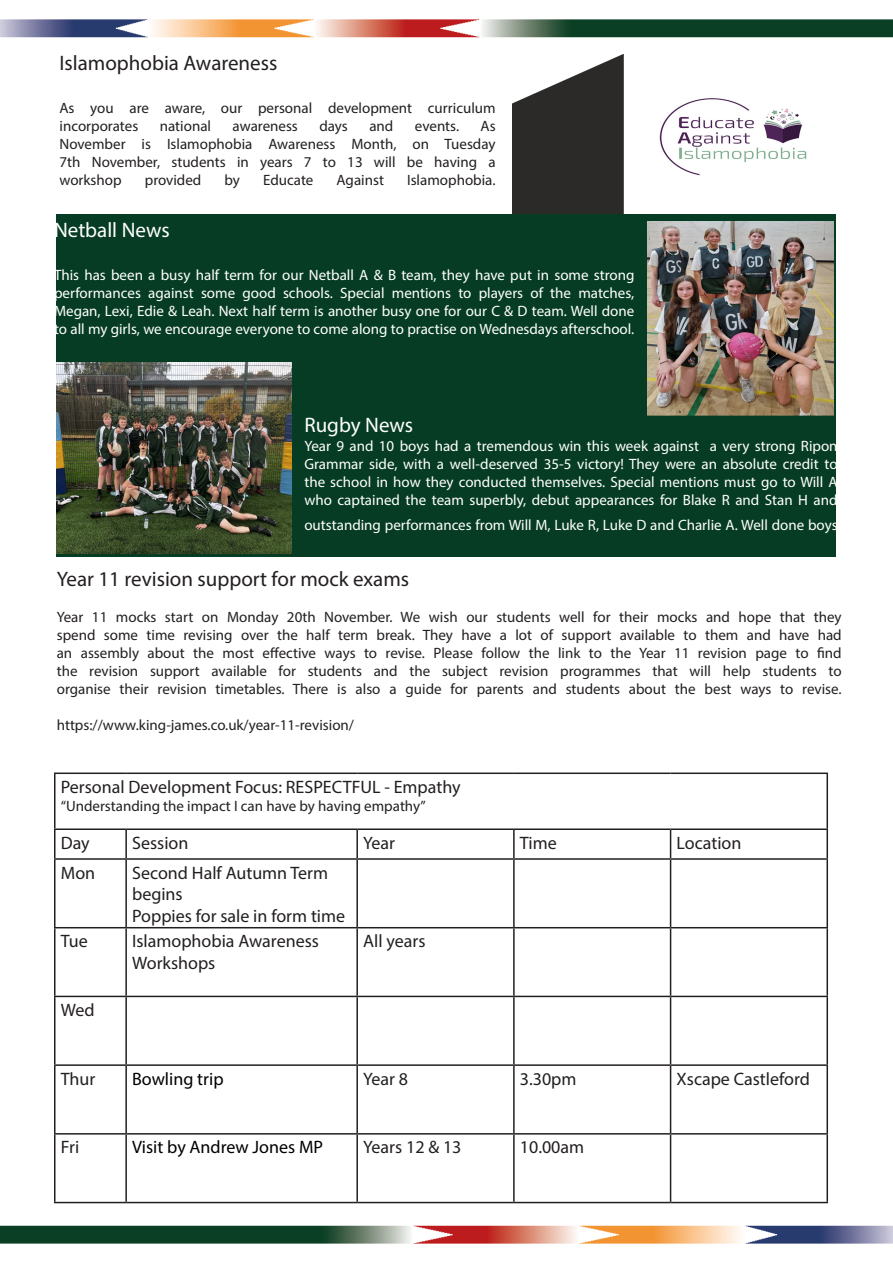
<style>
.page{position:relative;width:893px;height:1263px;background:#fff}
.page>*{position:absolute;margin:0;border:0;box-sizing:border-box;transform-origin:0 0}
.t1{font:21px "Myriad Pro";color:#231f20}
.t2{font:21px "Myriad Pro";color:#fff}
.t3{font:18px/21.6px "Myriad Pro";color:#231f20}
.t4{font:18px "Myriad Pro";color:#000}
.t5{font:15px/18px "Myriad Pro";color:#231f20;text-align:justify}
.t6{font:15px/18px "Myriad Pro";color:#fff;text-align:justify}
</style>
<div class="page">
<img style="left:0;top:1225px;width:893px;height:19px">
<img style="left:0;top:19px;width:893px;height:19px">
<hr style="left:54px;top:772px;width:72px;height:2px;background:#231f20">
<hr style="left:54px;top:774px;width:2px;height:54px;background:#231f20">
<hr style="left:126px;top:772px;width:231px;height:2px;background:#231f20">
<hr style="left:357px;top:772px;width:157px;height:2px;background:#231f20">
<hr style="left:514px;top:772px;width:157px;height:2px;background:#231f20">
<hr style="left:671px;top:772px;width:157px;height:2px;background:#231f20">
<hr style="left:826px;top:774px;width:2px;height:54px;background:#231f20">
<hr style="left:54px;top:828px;width:72px;height:2px;background:#231f20">
<hr style="left:54px;top:830px;width:2px;height:28px;background:#231f20">
<hr style="left:126px;top:828px;width:231px;height:2px;background:#231f20">
<hr style="left:125px;top:830px;width:2px;height:28px;background:#231f20">
<hr style="left:357px;top:828px;width:157px;height:2px;background:#231f20">
<hr style="left:356px;top:830px;width:2px;height:28px;background:#231f20">
<hr style="left:514px;top:828px;width:157px;height:2px;background:#231f20">
<hr style="left:513px;top:830px;width:2px;height:28px;background:#231f20">
<hr style="left:671px;top:828px;width:157px;height:2px;background:#231f20">
<svg style="left:670px;top:830px;width:1px;height:28px"></svg>
<hr style="left:826px;top:830px;width:2px;height:28px;background:#231f20">
<hr style="left:54px;top:858px;width:72px;height:2px;background:#231f20">
<hr style="left:54px;top:860px;width:2px;height:67px;background:#231f20">
<hr style="left:126px;top:858px;width:231px;height:2px;background:#231f20">
<hr style="left:125px;top:860px;width:2px;height:67px;background:#231f20">
<hr style="left:357px;top:858px;width:157px;height:2px;background:#231f20">
<hr style="left:356px;top:860px;width:2px;height:67px;background:#231f20">
<hr style="left:514px;top:858px;width:157px;height:2px;background:#231f20">
<hr style="left:513px;top:860px;width:2px;height:67px;background:#231f20">
<hr style="left:671px;top:858px;width:157px;height:2px;background:#231f20">
<hr style="left:670px;top:860px;width:1px;height:67px;background:#231f20">
<hr style="left:826px;top:860px;width:2px;height:67px;background:#231f20">
<hr style="left:54px;top:927px;width:72px;height:1px;background:#231f20">
<hr style="left:54px;top:928px;width:2px;height:68px;background:#231f20">
<hr style="left:126px;top:927px;width:231px;height:1px;background:#231f20">
<hr style="left:125px;top:928px;width:2px;height:68px;background:#231f20">
<hr style="left:357px;top:927px;width:157px;height:1px;background:#231f20">
<hr style="left:356px;top:928px;width:2px;height:68px;background:#231f20">
<hr style="left:514px;top:927px;width:157px;height:1px;background:#231f20">
<hr style="left:513px;top:928px;width:2px;height:68px;background:#231f20">
<hr style="left:671px;top:927px;width:157px;height:1px;background:#231f20">
<hr style="left:670px;top:928px;width:1px;height:68px;background:#231f20">
<hr style="left:826px;top:928px;width:2px;height:68px;background:#231f20">
<hr style="left:54px;top:996px;width:72px;height:1px;background:#231f20">
<hr style="left:54px;top:997px;width:2px;height:67px;background:#231f20">
<hr style="left:126px;top:996px;width:231px;height:1px;background:#231f20">
<hr style="left:125px;top:997px;width:2px;height:67px;background:#231f20">
<hr style="left:357px;top:996px;width:157px;height:1px;background:#231f20">
<hr style="left:356px;top:997px;width:2px;height:67px;background:#231f20">
<hr style="left:514px;top:996px;width:157px;height:1px;background:#231f20">
<hr style="left:513px;top:997px;width:2px;height:67px;background:#231f20">
<hr style="left:671px;top:996px;width:157px;height:1px;background:#231f20">
<hr style="left:670px;top:997px;width:1px;height:67px;background:#231f20">
<hr style="left:826px;top:997px;width:2px;height:67px;background:#231f20">
<hr style="left:54px;top:1064px;width:72px;height:2px;background:#231f20">
<hr style="left:54px;top:1066px;width:2px;height:67px;background:#231f20">
<hr style="left:126px;top:1064px;width:231px;height:2px;background:#231f20">
<hr style="left:125px;top:1066px;width:2px;height:67px;background:#231f20">
<hr style="left:357px;top:1064px;width:157px;height:2px;background:#231f20">
<hr style="left:356px;top:1066px;width:2px;height:67px;background:#231f20">
<hr style="left:514px;top:1064px;width:157px;height:2px;background:#231f20">
<hr style="left:513px;top:1066px;width:2px;height:67px;background:#231f20">
<hr style="left:671px;top:1064px;width:157px;height:2px;background:#231f20">
<hr style="left:670px;top:1066px;width:1px;height:67px;background:#231f20">
<hr style="left:826px;top:1066px;width:2px;height:67px;background:#231f20">
<hr style="left:54px;top:1133px;width:72px;height:1px;background:#231f20">
<hr style="left:54px;top:1134px;width:2px;height:68px;background:#231f20">
<hr style="left:126px;top:1133px;width:231px;height:1px;background:#231f20">
<hr style="left:125px;top:1134px;width:2px;height:68px;background:#231f20">
<hr style="left:357px;top:1133px;width:157px;height:1px;background:#231f20">
<hr style="left:356px;top:1134px;width:2px;height:68px;background:#231f20">
<hr style="left:514px;top:1133px;width:157px;height:1px;background:#231f20">
<hr style="left:513px;top:1134px;width:2px;height:68px;background:#231f20">
<hr style="left:671px;top:1133px;width:157px;height:1px;background:#231f20">
<hr style="left:670px;top:1134px;width:1px;height:68px;background:#231f20">
<hr style="left:826px;top:1134px;width:2px;height:68px;background:#231f20">
<hr style="left:54px;top:1202px;width:72px;height:1px;background:#231f20">
<hr style="left:126px;top:1202px;width:231px;height:1px;background:#231f20">
<hr style="left:357px;top:1202px;width:157px;height:1px;background:#231f20">
<hr style="left:514px;top:1202px;width:157px;height:1px;background:#231f20">
<hr style="left:671px;top:1202px;width:157px;height:1px;background:#231f20">
<img style="left:513px;top:54px;width:294px;height:160px">
<div style="left:57px;top:214px;width:779px;height:343px;background:#063c23"></div>
<img style="left:57px;top:363px;width:235px;height:190px">
<img style="left:647px;top:221px;width:186px;height:195px">
<p class="t1" style="left:60px;top:50px;width:219px">Islamophobia Awareness</p>
<p class="t5" style="left:60px;top:99px;width:438px">As you are aware, our personal development curriculum incorporates</p>
<p class="t5" style="left:160px;top:117px;width:53px">national</p>
<p class="t5" style="left:233px;top:117px;width:67px">awareness</p>
<p class="t5" style="left:319px;top:117px;width:30px">days</p>
<p class="t5" style="left:369px;top:117px;width:26px">and</p>
<p class="t5" style="left:415px;top:117px;width:46px">events.</p>
<p class="t5" style="left:60px;top:117px;width:438px;text-indent:421px">As November is Islamophobia Awareness Month, on Tuesday 7th November, students in years 7 to 13 will be having a workshop</p>
<p class="t5" style="left:145px;top:171px;width:58px">provided</p>
<p class="t5" style="left:225px;top:171px;width:17px">by</p>
<p class="t5" style="left:263px;top:171px;width:52px">Educate</p>
<p class="t5" style="left:337px;top:171px;width:49px">Against</p>
<p class="t5" style="left:407px;top:171px;width:90px">Islamophobia.</p>
<p class="t2" style="left:54px;top:217px;width:117px">Netball News</p>
<p class="t6" style="left:54px;top:266px;width:582px">This has been a busy half term for our Netball A &amp; B team, they have put in some strong performances against some good schools. Special mentions to players of the matches, Megan, Lexi, Edie &amp; Leah. Next half term is another busy one for our C &amp; D team. Well done to all my girls, we encourage everyone to come along to practise on Wednesdays afterschool.</p>
<p class="t2" style="left:304px;top:412px;width:110px">Rugby News</p>
<p class="t6" style="left:304px;top:436px;width:535px">Year 9 and 10 boys had a tremendous win this week against a very strong Ripon Grammar side, with a well-deserved 35-5 victory! They were an absolute credit to the school in how they conducted themselves. Special mentions must go to Will A who captained the team superbly, debut appearances for Blake R and Stan H and</p>
<p class="t6" style="left:304px;top:515px;width:535px">outstanding performances from Will M, Luke R, Luke D and Charlie A. Well done boys</p>
<p class="t1" style="left:57px;top:566px;width:354px">Year 11 revision support for mock exams</p>
<p class="t5" style="left:57px;top:608px;width:786px">Year 11 mocks start on Monday 20th November. We wish our students well for their mocks and hope that they spend some time revising over the half term break. They have a lot of support available to them and have had an assembly about the most effective ways to revise. Please follow the link to the Year 11 revision page to find the revision support available for students and the subject revision programmes that will help students to organise their revision timetables. There is also a guide for parents and students about the best ways to revise.</p>
<p class="t5" style="left:57px;top:716px;width:299px">https://www.king-james.co.uk/year-11-revision/</p>
<p class="t3" style="left:61px;top:776px;width:401px">Personal Development Focus: RESPECTFUL - Empathy</p>
<p class="t5" style="left:61px;top:796px;width:367px">“Understanding the impact I can have by having empathy”</p>
<p class="t3" style="left:61px;top:832px;width:30px">Day</p>
<p class="t3" style="left:132px;top:832px;width:58px">Session</p>
<p class="t3" style="left:363px;top:832px;width:33px">Year</p>
<p class="t3" style="left:520px;top:832px;width:38px">Time</p>
<p class="t3" style="left:677px;top:832px;width:66px">Location</p>
<p class="t3" style="left:61px;top:861px;width:36px">Mon</p>
<p class="t3" style="left:132px;top:861px;width:197px">Second Half Autumn Term begins</p>
<p class="t3" style="left:132px;top:904px;width:215px">Poppies for sale in form time</p>
<p class="t3" style="left:61px;top:930px;width:29px">Tue</p>
<p class="t3" style="left:132px;top:930px;width:188px">Islamophobia Awareness<br>Workshops</p>
<p class="t3" style="left:363px;top:930px;width:64px">All years</p>
<p class="t3" style="left:61px;top:999px;width:35px">Wed</p>
<p class="t3" style="left:61px;top:1067px;width:36px">Thur</p>
<p class="t4" style="left:132px;top:1067px;width:93px">Bowling trip</p>
<p class="t3" style="left:363px;top:1067px;width:46px">Year 8</p>
<p class="t3" style="left:520px;top:1067px;width:58px">3.30pm</p>
<p class="t3" style="left:677px;top:1067px;width:135px">Xscape Castleford</p>
<p class="t3" style="left:61px;top:1136px;width:20px">Fri</p>
<p class="t4" style="left:132px;top:1136px;width:192px">Visit by Andrew Jones MP</p>
<p class="t3" style="left:363px;top:1136px;width:100px">Years 12 &amp; 13</p>
<p class="t3" style="left:520px;top:1136px;width:66px">10.00am</p>
</div>
